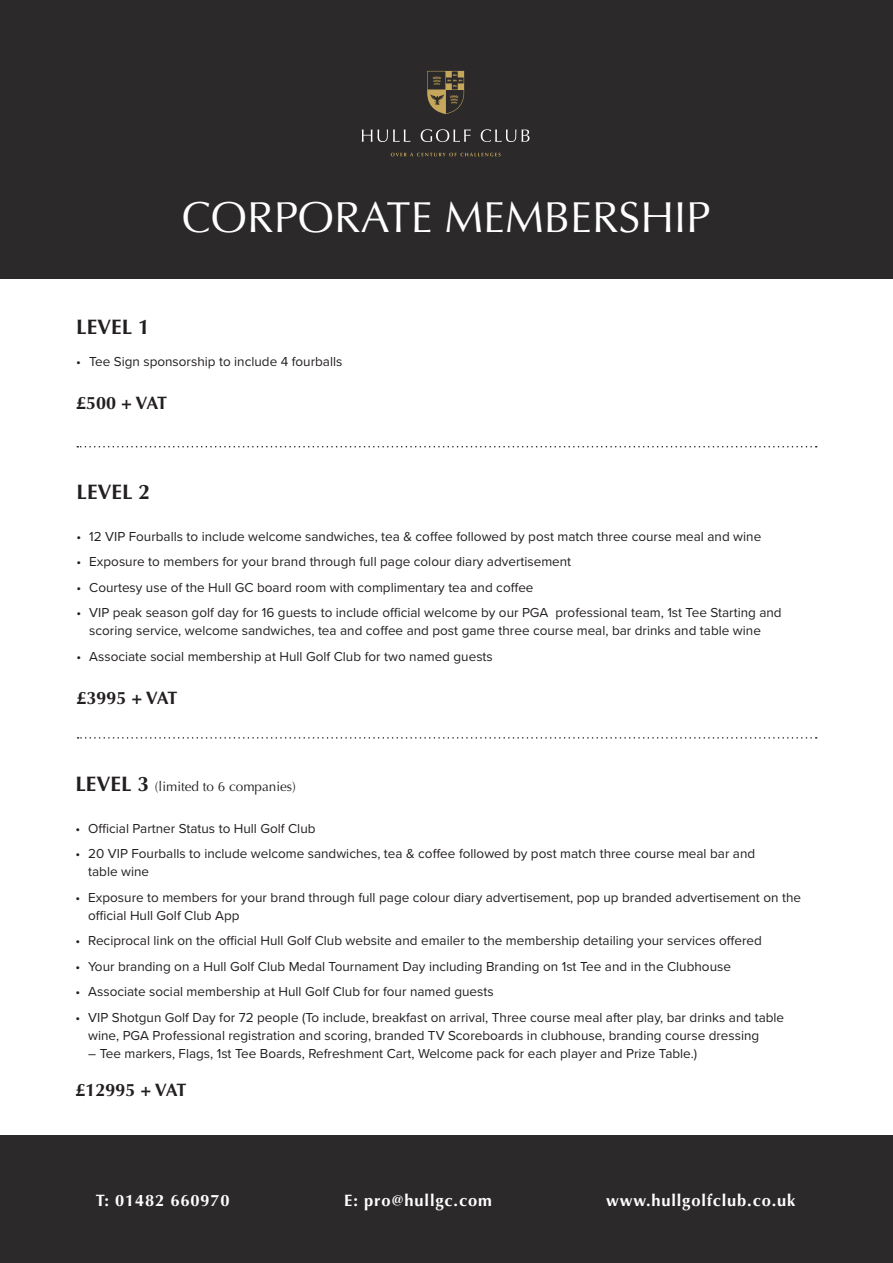
<style>
.page{position:relative;width:893px;height:1263px;background:#fff}
.page>*{position:absolute;margin:0;border:0;box-sizing:border-box;transform-origin:0 0}
.t1{font:43.5px "Optima";color:#fff}
.t2{font:700 21px "Optima";color:#231f20}
.t3{font:700 18px "Optima";color:#231f20}
.t4{font:700 16.5px "Optima";letter-spacing:.05em;color:#fff}
.t5{font:13.5px/18px "Proxima Nova";color:#231f20}
.t6{font:13.5px "Optima";color:#231f20}
.s1{font-weight:700;font-size:21px}
</style>
<div class="page">
<div style="left:0;top:1135px;width:893px;height:128px;background:#2b292a"></div>
<div style="left:0;top:0;width:893px;height:279px;background:#2b292a"></div>
<svg style="left:77px;top:446px;width:740px;height:1px"></svg>
<svg style="left:78px;top:737px;width:739px;height:2px"></svg>
<svg style="left:362px;top:130px;width:10px;height:12px"></svg>
<svg style="left:378px;top:130px;width:32px;height:12px"></svg>
<svg style="left:421px;top:129px;width:50px;height:13px"></svg>
<svg style="left:481px;top:129px;width:48px;height:13px"></svg>
<svg style="left:427px;top:71px;width:37px;height:43px"></svg>
<svg style="left:391px;top:153px;width:110px;height:3px"></svg>
<p class="t1" style="left:182px;top:192px;width:530px">CORPORATE MEMBERSHIP</p>
<p class="t2" style="left:76px;top:314px;width:75px">LEVEL 1</p>
<p class="t5" style="left:76px;top:352px;width:268px">• Tee Sign sponsorship to include 4 fourballs</p>
<p class="t3" style="left:76px;top:393px;width:92px">£500 + VAT</p>
<p class="t2" style="left:77px;top:480px;width:75px">LEVEL 2</p>
<p class="t5" style="left:77px;top:527px;width:686px">• 12 VIP Fourballs to include welcome sandwiches, tea &amp; coffee followed by post match three course meal and wine</p>
<p class="t5" style="left:77px;top:552px;width:496px">• Exposure to members for your brand through full page colour diary advertisement</p>
<p class="t5" style="left:77px;top:578px;width:458px">• Courtesy use of the Hull GC board room with complimentary tea and coffee</p>
<p class="t5" style="left:77px;top:603px;width:707px;text-align:center">• VIP peak season golf day for 16 guests to include official welcome by our PGA professional team, 1st Tee Starting and scoring service, welcome sandwiches, tea and coffee and post game three course meal, bar drinks and table wine</p>
<p class="t5" style="left:77px;top:647px;width:418px">• Associate social membership at Hull Golf Club for two named guests</p>
<p class="t3" style="left:77px;top:687px;width:102px">£3995 + VAT</p>
<p class="t6" style="left:75px;top:778px;width:222px"><span class="s1">LEVEL 3</span> (limited to 6 companies)</p>
<p class="t5" style="left:75px;top:818px;width:242px">• Official Partner Status to Hull Golf Club</p>
<p class="t5" style="left:88px;top:844px;width:668px;text-indent:-13px">• 20 VIP Fourballs to include welcome sandwiches, tea &amp; coffee followed by post match three course meal bar and table wine</p>
<p class="t5" style="left:88px;top:887px;width:714px;text-indent:-13px">• Exposure to members for your brand through full page colour diary advertisement, pop up branded advertisement on the official Hull Golf Club App</p>
<p class="t5" style="left:75px;top:931px;width:688px">• Reciprocal link on the official Hull Golf Club website and emailer to the membership detailing your services offered</p>
<p class="t5" style="left:75px;top:956px;width:657px">• Your branding on a Hull Golf Club Medal Tournament Day including Branding on 1st Tee and in the Clubhouse</p>
<p class="t5" style="left:75px;top:982px;width:420px">• Associate social membership at Hull Golf Club for four named guests</p>
<p class="t5" style="left:88px;top:1007px;width:697px;text-indent:-13px">• VIP Shotgun Golf Day for 72 people (To include, breakfast on arrival, Three course meal after play, bar drinks and table wine, PGA Professional registration and scoring, branded TV Scoreboards in clubhouse, branding course dressing</p>
<p class="t5" style="left:88px;top:1043px;width:610px">– Tee markers, Flags, 1st Tee Boards, Refreshment Cart, Welcome pack for each player and Prize Table.)</p>
<p class="t3" style="left:75px;top:1079px;width:113px">£12995 + VAT</p>
<p class="t4" style="left:96px;top:1191px;width:135px">T: 01482 660970</p>
<p class="t4" style="left:344px;top:1191px;width:149px">E: pro@hullgc.com</p>
<p class="t4" style="left:606px;top:1191px;width:191px">www.hullgolfclub.co.uk</p>
</div>
